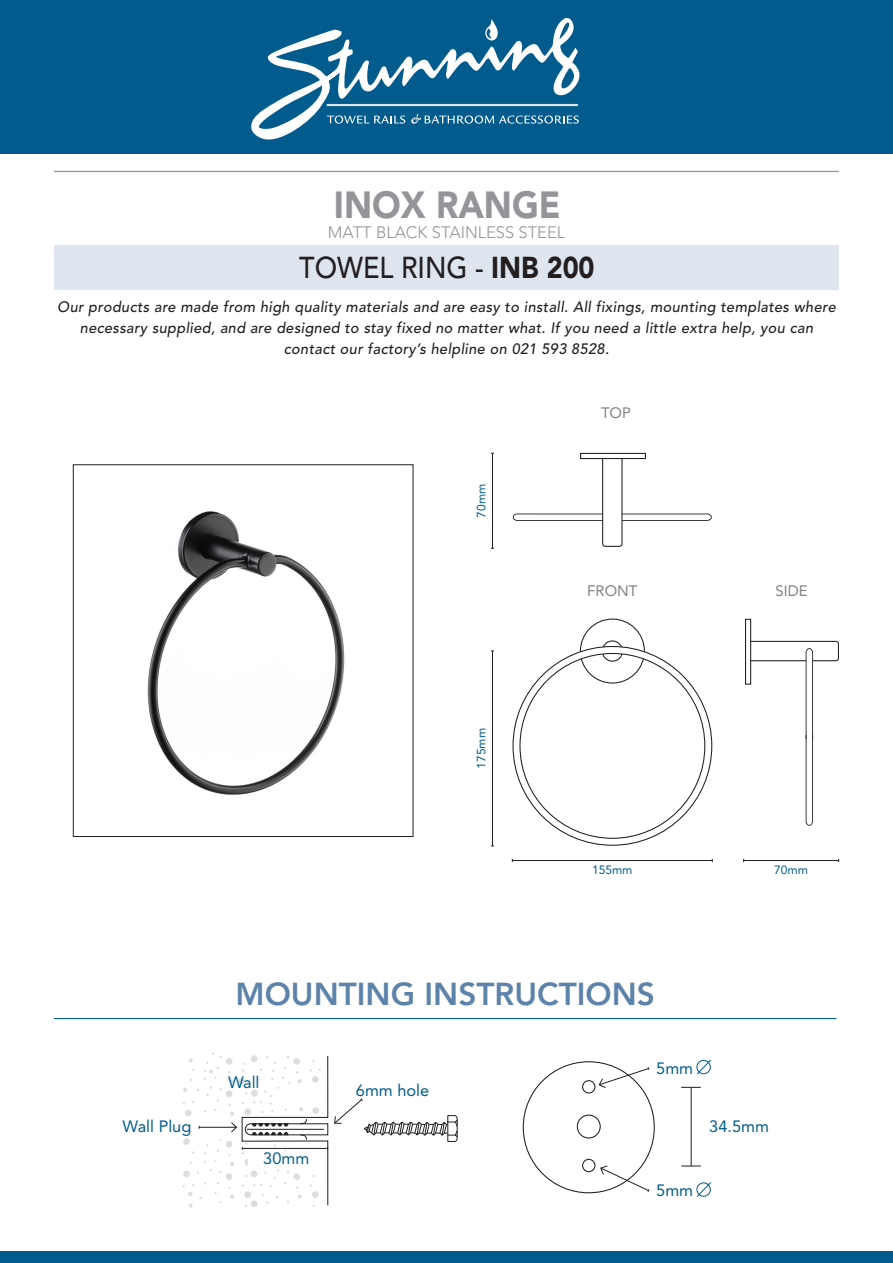
<style>
.page{position:relative;width:893px;height:1263px;background:#fff}
.page>*{position:absolute;margin:0;border:0;box-sizing:border-box;transform-origin:0 0}
.t1{font:900 37.5px "Avenir LT Pro";color:#939598;scale:.92 1}
.t2{font:800 31.5px "Avenir LT Pro";color:#5d83aa}
.t3{font:500 30px "Avenir LT Pro";color:#231f20;scale:.9 1}
.t4{font:300 16.5px "Avenir LT Pro";color:#939598}
.Paragraph_Style_1{font:16.35px "Avenir LT Pro";color:#015c8d}
.t5{font:italic 500 15px/21px "Avenir LT Pro";letter-spacing:.025em;color:#231f20;text-align:center}
.Paragraph_Style_1-2{font:15px "Avenir LT Pro";color:#808285}
.Paragraph_Style_1-3{font:12px "Avenir LT Pro";color:#015c8d}
.s1{font-weight:900}
</style>
<div class="page">
<div style="left:54px;top:245px;width:785px;height:45px;background:#dfe5ee"></div>
<div style="left:0;top:0;width:893px;height:154px;background:#015c8d"></div>
<div style="left:0;top:1251px;width:893px;height:12px;background:#015c8d"></div>
<hr style="left:54px;top:171px;width:785px;height:1px;background:#939598">
<svg style="left:251px;top:18px;width:329px;height:122px"></svg>
<img style="left:147px;top:511px;width:198px;height:284px">
<div style="left:73px;top:464px;width:340px;height:373px;border:1px solid #231f20"></div>
<hr style="left:492px;top:453px;width:1px;height:95px;background:#231f20">
<hr style="left:744px;top:860px;width:95px;height:1px;background:#231f20">
<hr style="left:492px;top:651px;width:1px;height:195px;background:#231f20">
<svg style="left:622px;top:513px;width:90px;height:8px"></svg>
<svg style="left:513px;top:513px;width:89px;height:8px"></svg>
<div style="left:602px;top:456px;width:20px;height:91px;border:1px solid #231f20;border-radius:3px"></div>
<svg style="left:580px;top:452px;width:66px;height:8px"></svg>
<hr style="left:512px;top:860px;width:200px;height:1px;background:#231f20">
<hr style="left:54px;top:1018px;width:782px;height:1px;background:#015c8d">
<svg style="left:681px;top:1087px;width:20px;height:1px"></svg>
<svg style="left:681px;top:1166px;width:20px;height:1px"></svg>
<hr style="left:691px;top:1088px;width:1px;height:78px;background:#231f20">
<svg style="left:183px;top:1052px;width:275px;height:155px"></svg>
<div style="left:582px;top:1080px;width:13px;height:13px;border:1px solid #231f20;border-radius:50%"></div>
<div style="left:577px;top:1114px;width:24px;height:24px;border:1px solid #231f20;border-radius:50%"></div>
<div style="left:582px;top:1159px;width:13px;height:13px;border:1px solid #231f20;border-radius:50%"></div>
<svg style="left:600px;top:1165px;width:50px;height:27px"></svg>
<svg style="left:598px;top:1066px;width:52px;height:22px"></svg>
<svg style="left:696px;top:1059px;width:15px;height:16px"></svg>
<svg style="left:696px;top:1182px;width:15px;height:15px"></svg>
<div style="left:602px;top:640px;width:21px;height:22px;border:1px solid #231f20;border-radius:50%"></div>
<svg style="left:512px;top:645px;width:201px;height:201px"></svg>
<div style="left:748px;top:641px;width:91px;height:20px;border:1px solid #231f20;border-radius:3px"></div>
<svg style="left:745px;top:618px;width:7px;height:67px"></svg>
<svg style="left:806px;top:648px;width:7px;height:178px"></svg>
<p class="t1" style="left:334px;top:182px;width:248px">INOX RANGE</p>
<p class="t3" style="left:299px;top:249px;width:330px">TOWEL RING - <span class="s1">INB 200</span></p>
<p class="t5" style="left:57px;top:296px;width:780px">Our products are made from high quality materials and are easy to install. All fixings, mounting templates where necessary supplied, and are designed to stay fixed no matter what. If you need a little extra help, you can contact our factory’s helpline on 021 593 8528.</p>
<p class="t4" style="left:328px;top:223px;width:239px">MATT BLACK STAINLESS STEEL</p>
<p class="Paragraph_Style_1-3" style="left:474px;top:518px;width:35px;rotate:-90deg">70mm</p>
<p class="Paragraph_Style_1-2" style="left:601px;top:404px;width:32px">TOP</p>
<p class="Paragraph_Style_1-2" style="left:587px;top:582px;width:52px">FRONT</p>
<p class="Paragraph_Style_1-2" style="left:775px;top:582px;width:34px">SIDE</p>
<p class="Paragraph_Style_1-3" style="left:474px;top:769px;width:42px;rotate:-90deg">175mm</p>
<p class="Paragraph_Style_1-3" style="left:592px;top:863px;width:42px">155mm</p>
<p class="Paragraph_Style_1-3" style="left:774px;top:863px;width:35px">70mm</p>
<p class="Paragraph_Style_1" style="left:123px;top:1116px;width:70px">Wall Plug</p>
<p class="t2" style="left:236px;top:975px;width:421px">MOUNTING INSTRUCTIONS</p>
<p class="Paragraph_Style_1" style="left:228px;top:1073px;width:33px">Wall</p>
<p class="Paragraph_Style_1" style="left:263px;top:1148px;width:48px">30mm</p>
<p class="Paragraph_Style_1" style="left:356px;top:1080px;width:75px">6mm hole</p>
<p class="Paragraph_Style_1" style="left:656px;top:1058px;width:38px">5mm</p>
<p class="Paragraph_Style_1" style="left:709px;top:1116px;width:61px">34.5mm</p>
<p class="Paragraph_Style_1" style="left:656px;top:1180px;width:38px">5mm</p>
</div>
